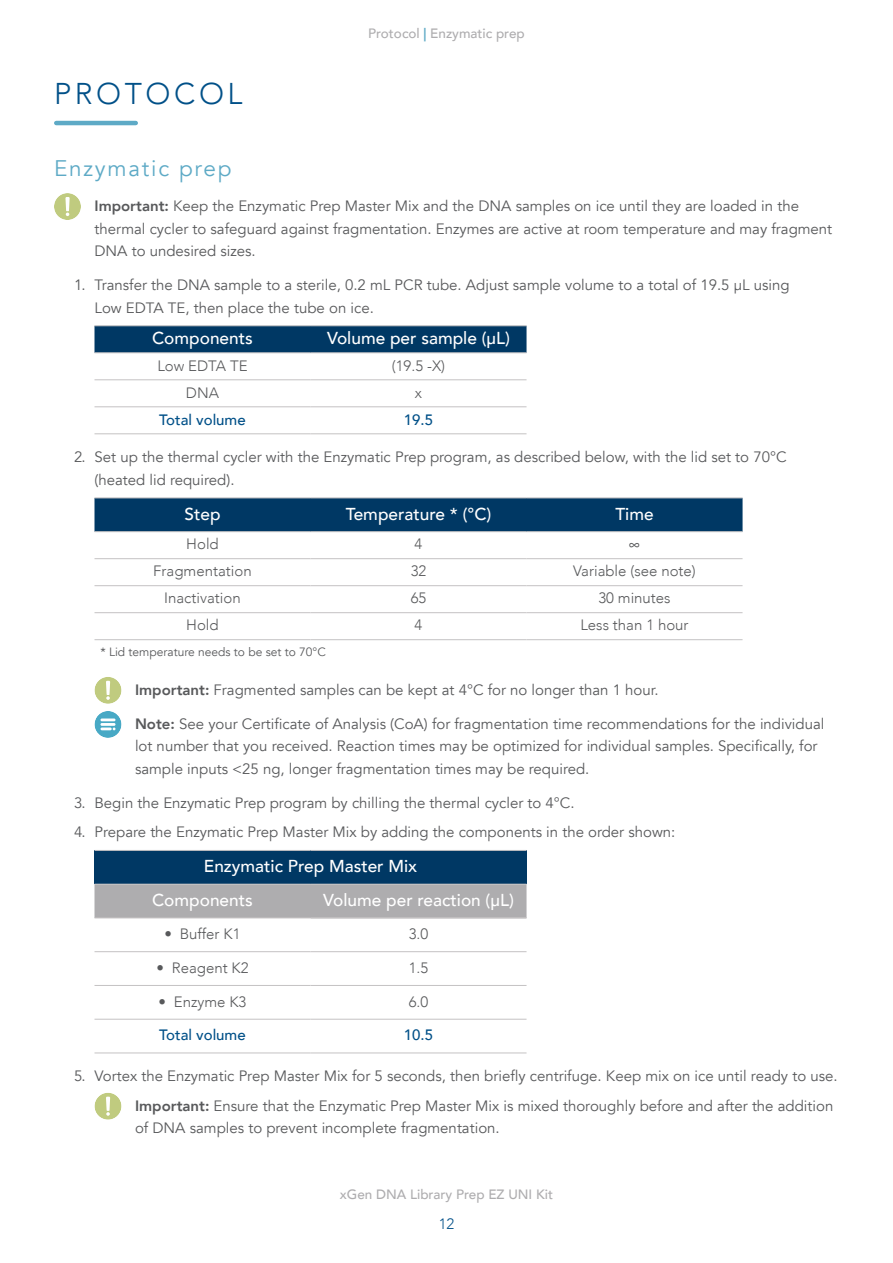
<style>
.page{position:relative;width:893px;height:1263px;background:#fff}
.page>*{position:absolute;margin:0;border:0;box-sizing:border-box;transform-origin:0 0}
.t1{font:300 30px "Avenir";letter-spacing:.12em;color:#005088}
.t2{font:22.5px "Avenir";letter-spacing:.08em;color:#5eaac6}
.t3{font:500 17.25px/33.8px "Avenir";color:#fff}
.t4{font:15px/22.5px "Avenir";color:#58595b}
.t5{font:300 15px "Avenir";color:#58595b}
.t6{font:500 15px "Avenir";color:#005088}
.t7{font:300 15px "Avenir";color:#005088}
.t8{font:500 13.5px "Avenir";color:#aeadaf}
.t9{font:12px "Avenir";color:#58595b}
.s1{font-weight:800;color:#5eaac6}
.s2{font-weight:800}
</style>
<div class="page">
<hr style="left:56px;top:121px;width:80px;height:4px;background:#5eaac6">
<div style="left:54px;top:193px;width:27px;height:27px;background:#c0cb7f;border-radius:50%"></div>
<svg style="left:65px;top:197px;width:5px;height:19px"></svg>
<div style="left:94px;top:326px;width:432px;height:26px;background:#003864"></div>
<hr style="left:94px;top:325px;width:216px;height:1px;background:#c4c2c3">
<hr style="left:310px;top:325px;width:216px;height:1px;background:#c4c2c3">
<hr style="left:310px;top:352px;width:216px;height:1px;background:#c4c2c3">
<hr style="left:94px;top:352px;width:216px;height:1px;background:#c4c2c3">
<hr style="left:94px;top:379px;width:216px;height:1px;background:#c4c2c3">
<hr style="left:94px;top:406px;width:216px;height:1px;background:#c4c2c3">
<hr style="left:94px;top:433px;width:216px;height:1px;background:#c4c2c3">
<hr style="left:310px;top:379px;width:216px;height:1px;background:#c4c2c3">
<hr style="left:310px;top:406px;width:216px;height:1px;background:#c4c2c3">
<hr style="left:310px;top:433px;width:216px;height:1px;background:#c4c2c3">
<div style="left:94px;top:498px;width:648px;height:33px;background:#003864"></div>
<hr style="left:94px;top:639px;width:216px;height:1px;background:#c4c2c3">
<hr style="left:310px;top:639px;width:216px;height:1px;background:#c4c2c3">
<hr style="left:526px;top:639px;width:216px;height:1px;background:#c4c2c3">
<hr style="left:94px;top:497px;width:216px;height:1px;background:#c4c2c3">
<hr style="left:310px;top:497px;width:216px;height:1px;background:#c4c2c3">
<hr style="left:526px;top:497px;width:216px;height:1px;background:#c4c2c3">
<hr style="left:310px;top:531px;width:216px;height:1px;background:#c4c2c3">
<hr style="left:526px;top:531px;width:216px;height:1px;background:#c4c2c3">
<hr style="left:94px;top:531px;width:216px;height:1px;background:#c4c2c3">
<hr style="left:94px;top:558px;width:216px;height:1px;background:#c4c2c3">
<hr style="left:94px;top:585px;width:216px;height:1px;background:#c4c2c3">
<hr style="left:94px;top:612px;width:216px;height:1px;background:#c4c2c3">
<hr style="left:310px;top:558px;width:216px;height:1px;background:#c4c2c3">
<hr style="left:526px;top:558px;width:216px;height:1px;background:#c4c2c3">
<hr style="left:310px;top:585px;width:216px;height:1px;background:#c4c2c3">
<hr style="left:526px;top:585px;width:216px;height:1px;background:#c4c2c3">
<hr style="left:310px;top:612px;width:216px;height:1px;background:#c4c2c3">
<hr style="left:526px;top:612px;width:216px;height:1px;background:#c4c2c3">
<svg style="left:94px;top:677px;width:28px;height:27px"></svg>
<div style="left:95px;top:677px;width:26px;height:27px;background:#c0cb7f;border-radius:50%"></div>
<svg style="left:106px;top:681px;width:4px;height:19px"></svg>
<svg style="left:94px;top:711px;width:28px;height:27px"></svg>
<div style="left:94px;top:850px;width:432px;height:34px;background:#003864"></div>
<div style="left:94px;top:885px;width:432px;height:32px;background:#aeadaf"></div>
<hr style="left:94px;top:850px;width:216px;height:1px;background:#c4c2c3">
<hr style="left:310px;top:850px;width:216px;height:1px;background:#c4c2c3">
<hr style="left:94px;top:884px;width:216px;height:1px;background:#c4c2c3">
<hr style="left:310px;top:884px;width:216px;height:1px;background:#c4c2c3">
<hr style="left:94px;top:917px;width:216px;height:1px;background:#c4c2c3">
<hr style="left:310px;top:917px;width:216px;height:2px;background:#c4c2c3">
<hr style="left:94px;top:1052px;width:216px;height:1px;background:#c4c2c3">
<hr style="left:94px;top:951px;width:216px;height:1px;background:#c4c2c3">
<hr style="left:310px;top:951px;width:216px;height:1px;background:#c4c2c3">
<hr style="left:94px;top:985px;width:216px;height:1px;background:#c4c2c3">
<hr style="left:310px;top:985px;width:216px;height:1px;background:#c4c2c3">
<hr style="left:94px;top:1019px;width:216px;height:1px;background:#c4c2c3">
<hr style="left:310px;top:1019px;width:216px;height:1px;background:#c4c2c3">
<hr style="left:310px;top:1052px;width:216px;height:1px;background:#c4c2c3">
<svg style="left:94px;top:1093px;width:28px;height:27px"></svg>
<div style="left:95px;top:1093px;width:26px;height:27px;background:#c0cb7f;border-radius:50%"></div>
<svg style="left:106px;top:1097px;width:4px;height:19px"></svg>
<h1 class="t1" style="left:54px;top:76px;width:190px">PROTOCOL</h1>
<p class="t8" style="left:368px;top:22px;width:158px">Protocol <span class="s1">|</span> Enzymatic prep</p>
<h2 class="t2" style="left:54px;top:155px;width:179px">Enzymatic prep</h2>
<p class="t4" style="left:94px;top:195px;width:739px"><span class="s2">Important:</span> Keep the Enzymatic Prep Master Mix and the DNA samples on ice until they are loaded in the thermal cycler to safeguard against fragmentation. Enzymes are active at room temperature and may fragment<br>DNA to undesired sizes.</p>
<p class="t4" style="left:94px;top:274px;width:697px;text-indent:-20px">1. Transfer the DNA sample to a sterile, 0.2 mL PCR tube. Adjust sample volume to a total of 19.5 µL using<br>Low EDTA TE, then place the tube on ice.</p>
<p class="t3" style="left:152px;top:320px;width:102px">Components</p>
<p class="t3" style="left:327px;top:320px;width:184px">Volume per sample (µL)</p>
<p class="t5" style="left:157px;top:356px;width:92px">Low EDTA TE</p>
<p class="t5" style="left:392px;top:356px;width:55px">(19.5 -X)</p>
<p class="t5" style="left:186px;top:383px;width:35px">DNA</p>
<p class="t5" style="left:415px;top:383px;width:9px">x</p>
<p class="t6" style="left:159px;top:406px;width:88px">Total volume</p>
<p class="t6" style="left:404px;top:406px;width:31px">19.5</p>
<p class="t4" style="left:95px;top:446px;width:688px;text-indent:-20px">2. Set up the thermal cycler with the Enzymatic Prep program, as described below, with the lid set to 70°C￼ (heated lid required).</p>
<p class="t3" style="left:184px;top:496px;width:38px">Step</p>
<p class="t3" style="left:346px;top:496px;width:147px">Temperature * (°C)</p>
<p class="t3" style="left:615px;top:496px;width:40px">Time</p>
<p class="t5" style="left:186px;top:535px;width:34px">Hold</p>
<p class="t5" style="left:415px;top:535px;width:9px">4</p>
<p class="t5" style="left:629px;top:535px;width:13px">∞</p>
<p class="t5" style="left:153px;top:562px;width:100px">Fragmentation</p>
<p class="t5" style="left:411px;top:562px;width:17px">32</p>
<p class="t5" style="left:573px;top:562px;width:124px">Variable (see note)</p>
<p class="t5" style="left:164px;top:589px;width:78px">Inactivation</p>
<p class="t5" style="left:411px;top:589px;width:17px">65</p>
<p class="t5" style="left:598px;top:589px;width:74px">30 minutes</p>
<p class="t5" style="left:186px;top:616px;width:34px">Hold</p>
<p class="t5" style="left:415px;top:616px;width:9px">4</p>
<p class="t5" style="left:580px;top:616px;width:110px">Less than 1 hour</p>
<p class="t9" style="left:100px;top:645px;width:227px">* Lid temperature needs to be set to 70°C</p>
<p class="t4" style="left:135px;top:679px;width:525px"><span class="s2">Important:</span> Fragmented samples can be kept at 4°C for no longer than 1 hour.</p>
<p class="t4" style="left:135px;top:713px;width:691px"><span class="s2">Note:</span> See your Certificate of Analysis (CoA) for fragmentation time recommendations for the individual lot number that you received. Reaction times may be optimized for individual samples. Specifically, for sample inputs &lt;25 ng, longer fragmentation times may be required.</p>
<p class="t4" style="left:74px;top:792px;width:502px">3. Begin the Enzymatic Prep program by chilling the thermal cycler to 4°C.</p>
<p class="t4" style="left:74px;top:821px;width:603px">4. Prepare the Enzymatic Prep Master Mix by adding the components in the order shown:</p>
<p class="t3" style="left:152px;top:848px;width:267px;text-indent:52px">Enzymatic Prep Master Mix<br>Components</p>
<p class="t3" style="left:323px;top:882px;width:192px">Volume per reaction (µL)</p>
<p class="t5" style="left:165px;top:925px;width:77px">• Buffer K1</p>
<p class="t5" style="left:409px;top:925px;width:21px">3.0</p>
<p class="t5" style="left:156px;top:959px;width:94px">• Reagent K2</p>
<p class="t5" style="left:409px;top:959px;width:21px">1.5</p>
<p class="t5" style="left:159px;top:992px;width:89px">• Enzyme K3</p>
<p class="t5" style="left:409px;top:992px;width:21px">6.0</p>
<p class="t6" style="left:159px;top:1022px;width:88px">Total volume</p>
<p class="t6" style="left:404px;top:1022px;width:31px">10.5</p>
<p class="t4" style="left:74px;top:1062px;width:765px;line-height:29.2px;text-align:right">5. Vortex the Enzymatic Prep Master Mix for 5 seconds, then briefly centrifuge. Keep mix on ice until ready to use.<br><span class="s2">Important:</span> Ensure that the Enzymatic Prep Master Mix is mixed thoroughly before and after the addition</p>
<p class="t4" style="left:135px;top:1117px;width:366px">of DNA samples to prevent incomplete fragmentation.</p>
<p class="t8" style="left:340px;top:1182px;width:215px">xGen DNA Library Prep EZ UNI Kit</p>
<p class="t7" style="left:439px;top:1214px;width:17px">12</p>
</div>
